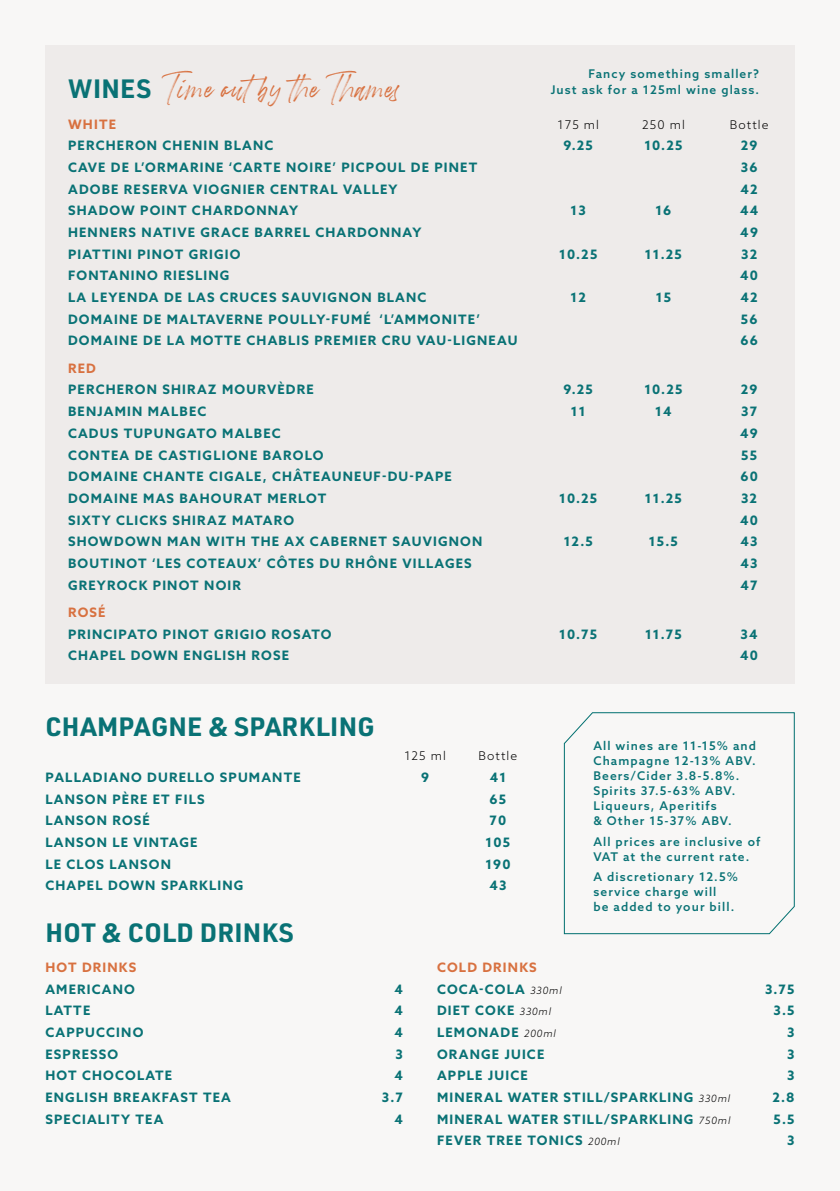
<style>
.page{position:relative;width:840px;height:1191px;background:#fff}
.page>*{position:absolute;margin:0;border:0;box-sizing:border-box;transform-origin:0 0}
.t1{font:700 26px "URWDIN";letter-spacing:.01em;color:#097275}
.t2{font:15px "Betterworks";letter-spacing:.05em;color:#d87140}
.t3{font:700 13px "Azo Sans";letter-spacing:.09em;color:#097275}
.t4{font:700 13px/21.6px "Azo Sans";letter-spacing:.09em;color:#d87140}
.t5{font:500 12px/15px "Azo Sans";letter-spacing:.09em;color:#097275}
.t6{font:300 12px "Azo Sans";letter-spacing:.09em;color:#000}
.s1{font-family:"URWDIN";font-weight:700;font-size:26px;color:#097275}
.s2{color:#097275}
.s3{font-weight:300;font-style:italic;font-size:10px;color:#000}
</style>
<div class="page">
<div style="left:0;top:0;width:839px;height:1191px;background:#f8f7f6"></div>
<svg style="left:563px;top:712px;width:231px;height:222px"></svg>
<div style="left:45px;top:45px;width:749px;height:639px;background:#eeebea"></div>
<p class="t5" style="left:550px;top:65px;width:210px;line-height:16px;text-align:right">Fancy something smaller?<br>Just ask for a 125ml wine glass.</p>
<p class="t2" style="left:68px;top:82px;width:335px"><span class="s1">WINES</span> Time outby the Thames</p>
<p class="t4" style="left:68px;top:113px;width:49px">WHITE</p>
<p class="t6" style="left:557px;top:117px;width:43px">175 ml</p>
<p class="t6" style="left:641px;top:117px;width:44px">250 ml</p>
<p class="t6" style="left:729px;top:117px;width:40px">Bottle</p>
<p class="t3" style="left:68px;top:137px;width:207px">PERCHERON CHENIN BLANC</p>
<p class="t3" style="left:563px;top:137px;width:31px">9.25</p>
<p class="t3" style="left:644px;top:137px;width:40px">10.25</p>
<p class="t3" style="left:740px;top:137px;width:18px">29</p>
<p class="t3" style="left:68px;top:159px;width:410px">CAVE DE L’ORMARINE ‘CARTE NOIRE’ PICPOUL DE PINET</p>
<p class="t3" style="left:740px;top:159px;width:18px">36</p>
<p class="t3" style="left:68px;top:180px;width:331px">ADOBE RESERVA VIOGNIER CENTRAL VALLEY</p>
<p class="t3" style="left:740px;top:180px;width:19px">42</p>
<p class="t3" style="left:68px;top:202px;width:231px">SHADOW POINT CHARDONNAY</p>
<p class="t3" style="left:570px;top:202px;width:17px">13</p>
<p class="t3" style="left:655px;top:202px;width:18px">16</p>
<p class="t3" style="left:739px;top:202px;width:20px">44</p>
<p class="t3" style="left:68px;top:224px;width:354px">HENNERS NATIVE GRACE BARREL CHARDONNAY</p>
<p class="t3" style="left:739px;top:224px;width:19px">49</p>
<p class="t3" style="left:68px;top:245px;width:174px">PIATTINI PINOT GRIGIO</p>
<p class="t3" style="left:559px;top:245px;width:40px">10.25</p>
<p class="t3" style="left:644px;top:245px;width:39px">11.25</p>
<p class="t3" style="left:740px;top:245px;width:18px">32</p>
<p class="t3" style="left:68px;top:267px;width:163px">FONTANINO RIESLING</p>
<p class="t3" style="left:739px;top:267px;width:19px">40</p>
<p class="t3" style="left:68px;top:289px;width:359px">LA LEYENDA DE LAS CRUCES SAUVIGNON BLANC</p>
<p class="t3" style="left:570px;top:289px;width:17px">12</p>
<p class="t3" style="left:655px;top:289px;width:17px">15</p>
<p class="t3" style="left:740px;top:289px;width:19px">42</p>
<p class="t3" style="left:68px;top:310px;width:413px">DOMAINE DE MALTAVERNE POULLY-FUMÉ ‘L’AMMONITE’</p>
<p class="t3" style="left:740px;top:310px;width:18px">56</p>
<p class="t3" style="left:68px;top:332px;width:450px">DOMAINE DE LA MOTTE CHABLIS PREMIER CRU VAU-LIGNEAU</p>
<p class="t3" style="left:740px;top:332px;width:19px">66</p>
<p class="t4" style="left:68px;top:357px;width:29px">RED</p>
<p class="t3" style="left:68px;top:381px;width:247px">PERCHERON SHIRAZ MOURVÈDRE</p>
<p class="t3" style="left:563px;top:381px;width:31px">9.25</p>
<p class="t3" style="left:644px;top:381px;width:40px">10.25</p>
<p class="t3" style="left:740px;top:381px;width:18px">29</p>
<p class="t3" style="left:68px;top:403px;width:140px">BENJAMIN MALBEC</p>
<p class="t3" style="left:570px;top:403px;width:16px">11</p>
<p class="t3" style="left:654px;top:403px;width:18px">14</p>
<p class="t3" style="left:740px;top:403px;width:17px">37</p>
<p class="t3" style="left:68px;top:424px;width:214px">CADUS TUPUNGATO MALBEC</p>
<p class="t3" style="left:739px;top:424px;width:19px">49</p>
<p class="t3" style="left:68px;top:446px;width:257px">CONTEA DE CASTIGLIONE BAROLO</p>
<p class="t3" style="left:740px;top:446px;width:17px">55</p>
<p class="t3" style="left:68px;top:468px;width:385px">DOMAINE CHANTE CIGALE, CHÂTEAUNEUF-DU-PAPE</p>
<p class="t3" style="left:740px;top:468px;width:19px">60</p>
<p class="t3" style="left:68px;top:489px;width:260px">DOMAINE MAS BAHOURAT MERLOT</p>
<p class="t3" style="left:559px;top:489px;width:40px">10.25</p>
<p class="t3" style="left:644px;top:489px;width:39px">11.25</p>
<p class="t3" style="left:740px;top:489px;width:18px">32</p>
<p class="t3" style="left:68px;top:511px;width:227px">SIXTY CLICKS SHIRAZ MATARO</p>
<p class="t3" style="left:739px;top:511px;width:19px">40</p>
<p class="t3" style="left:68px;top:533px;width:415px">SHOWDOWN MAN WITH THE AX CABERNET SAUVIGNON</p>
<p class="t3" style="left:563px;top:533px;width:31px">12.5</p>
<p class="t3" style="left:648px;top:533px;width:30px">15.5</p>
<p class="t3" style="left:740px;top:533px;width:19px">43</p>
<p class="t3" style="left:68px;top:554px;width:405px">BOUTINOT ‘LES COTEAUX’ CÔTES DU RHÔNE VILLAGES</p>
<p class="t3" style="left:740px;top:554px;width:19px">43</p>
<p class="t3" style="left:68px;top:576px;width:174px">GREYROCK PINOT NOIR</p>
<p class="t3" style="left:740px;top:576px;width:19px">47</p>
<p class="t4" style="left:68px;top:601px;width:39px">ROSÉ</p>
<p class="t3" style="left:68px;top:625px;width:265px">PRINCIPATO PINOT GRIGIO ROSATO</p>
<p class="t3" style="left:559px;top:625px;width:39px">10.75</p>
<p class="t3" style="left:644px;top:625px;width:38px">11.75</p>
<p class="t3" style="left:740px;top:625px;width:19px">34</p>
<p class="t3" style="left:68px;top:647px;width:222px">CHAPEL DOWN ENGLISH ROSE</p>
<p class="t3" style="left:739px;top:647px;width:19px">40</p>
<h1 class="t1" style="left:45px;top:708px;width:330px">CHAMPAGNE &amp; SPARKLING</h1>
<p class="t6" style="left:404px;top:748px;width:43px">125 ml</p>
<p class="t6" style="left:478px;top:748px;width:40px">Bottle</p>
<p class="t3" style="left:45px;top:768px;width:257px">PALLADIANO DURELLO SPUMANTE</p>
<p class="t3" style="left:421px;top:768px;width:9px">9</p>
<p class="t3" style="left:489px;top:768px;width:18px">41</p>
<p class="t3" style="left:45px;top:790px;width:160px">LANSON PÈRE ET FILS</p>
<p class="t3" style="left:489px;top:790px;width:18px">65</p>
<p class="t3" style="left:45px;top:812px;width:106px">LANSON ROSÉ</p>
<p class="t3" style="left:489px;top:812px;width:18px">70</p>
<p class="t3" style="left:45px;top:833px;width:153px">LANSON LE VINTAGE</p>
<p class="t3" style="left:485px;top:833px;width:26px">105</p>
<p class="t3" style="left:45px;top:855px;width:127px">LE CLOS LANSON</p>
<p class="t3" style="left:485px;top:855px;width:27px">190</p>
<p class="t3" style="left:45px;top:877px;width:199px">CHAPEL DOWN SPARKLING</p>
<p class="t3" style="left:489px;top:877px;width:19px">43</p>
<h1 class="t1" style="left:45px;top:914px;width:250px">HOT &amp; COLD DRINKS</h1>
<p class="t5" style="left:593px;top:738px;width:164px">All wines are 11-15% and<br>Champagne 12-13% ABV.<br>Beers/Cider 3.8-5.8%.<br>Spirits 37.5-63% ABV.<br>Liqueurs, Aperitifs<br>&amp; Other 15-37% ABV.</p>
<p class="t5" style="left:593px;top:833px;width:168px">All prices are inclusive of<br>VAT at the current rate.</p>
<p class="t5" style="left:593px;top:869px;width:146px">A discretionary 12.5% service charge will<br>be added to your bill.</p>
<p class="t4" style="left:45px;top:956px;width:92px">HOT DRINKS</p>
<p class="t3" style="left:45px;top:980px;width:91px">AMERICANO</p>
<p class="t3" style="left:394px;top:980px;width:10px">4</p>
<p class="t3" style="left:45px;top:1002px;width:46px">LATTE</p>
<p class="t3" style="left:394px;top:1002px;width:10px">4</p>
<p class="t3" style="left:45px;top:1023px;width:99px">CAPPUCCINO</p>
<p class="t3" style="left:394px;top:1023px;width:10px">4</p>
<p class="t3" style="left:45px;top:1045px;width:74px">ESPRESSO</p>
<p class="t3" style="left:395px;top:1045px;width:9px">3</p>
<p class="t3" style="left:45px;top:1067px;width:128px">HOT CHOCOLATE</p>
<p class="t3" style="left:394px;top:1067px;width:10px">4</p>
<p class="t3" style="left:45px;top:1088px;width:187px">ENGLISH BREAKFAST TEA</p>
<p class="t3" style="left:382px;top:1088px;width:22px">3.7</p>
<p class="t3" style="left:45px;top:1110px;width:119px">SPECIALITY TEA</p>
<p class="t3" style="left:394px;top:1110px;width:10px">4</p>
<p class="t4" style="left:437px;top:956px;width:126px">COLD DRINKS<br><span class="s2">COCA-COLA</span> <span class="s3">330ml</span></p>
<p class="t3" style="left:764px;top:980px;width:31px">3.75</p>
<p class="t3" style="left:437px;top:1002px;width:115px">DIET COKE <span class="s3">330ml</span></p>
<p class="t3" style="left:773px;top:1002px;width:23px">3.5</p>
<p class="t3" style="left:437px;top:1023px;width:120px">LEMONADE <span class="s3">200ml</span></p>
<p class="t3" style="left:786px;top:1023px;width:9px">3</p>
<p class="t3" style="left:437px;top:1045px;width:109px">ORANGE JUICE</p>
<p class="t3" style="left:786px;top:1045px;width:9px">3</p>
<p class="t3" style="left:437px;top:1067px;width:92px">APPLE JUICE</p>
<p class="t3" style="left:786px;top:1067px;width:9px">3</p>
<p class="t3" style="left:437px;top:1088px;width:294px">MINERAL WATER STILL/SPARKLING <span class="s3">330ml</span></p>
<p class="t3" style="left:772px;top:1088px;width:24px">2.8</p>
<p class="t3" style="left:437px;top:1110px;width:295px">MINERAL WATER STILL/SPARKLING <span class="s3">750ml</span></p>
<p class="t3" style="left:773px;top:1110px;width:23px">5.5</p>
<p class="t3" style="left:437px;top:1132px;width:184px">FEVER TREE TONICS <span class="s3">200ml</span></p>
<p class="t3" style="left:786px;top:1132px;width:9px">3</p>
</div>
